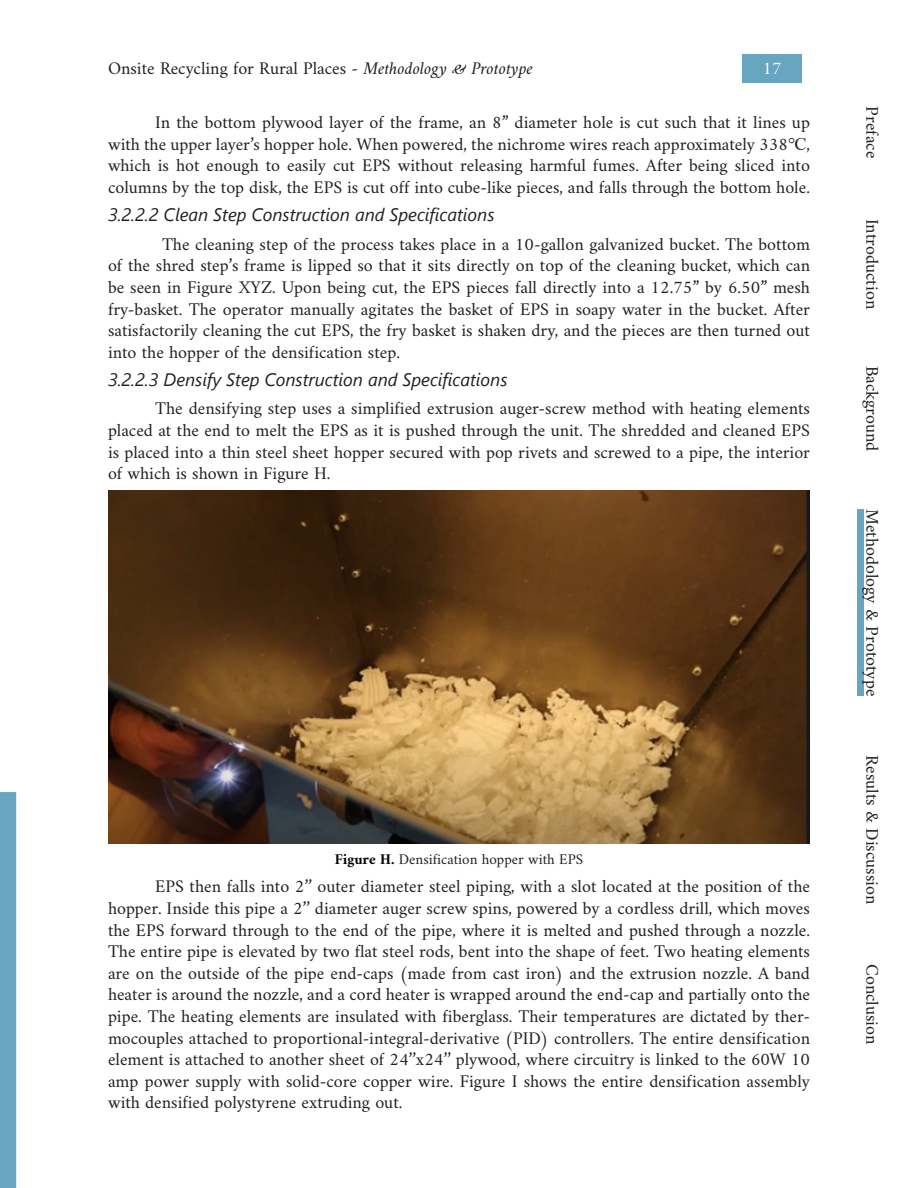
<style>
.page{position:relative;width:918px;height:1188px;background:#fff}
.page>*{position:absolute;margin:0;border:0;box-sizing:border-box;transform-origin:0 0}
.t1{font:18px/21.6px "Amiri";color:#231f20;text-align:justify}
.Subsubsection_Headin{font:italic 18px "Segoe UI";color:#231f20}
.t2{font:18px "Amiri";color:#fff}
.Figure_Caption{font:15px "Amiri";color:#231f20}
.s1{font-style:italic}
.s2{font-family:"Times New Roman"}
.s3{font-weight:700;color:#000}
</style>
<div class="page">
<div style="left:743px;top:55px;width:59px;height:28px;background:#68a5c0"></div>
<div style="left:858px;top:509px;width:6px;height:187px;background:#68a5c0"></div>
<div style="left:0;top:792px;width:16px;height:396px;background:#68a5c0"></div>
<img style="left:108px;top:490px;width:702px;height:354px">
<p class="t1" style="left:108px;top:57px;width:427px">Onsite Recycling for Rural Places - <span class="s1">Methodology &amp; Prototype</span></p>
<p class="t2" style="left:763px;top:57px;width:21px">17</p>
<p class="t1" style="left:108px;top:111px;width:704px;text-indent:47px">In the bottom plywood layer of the frame, an 8” diameter hole is cut such that it lines up with the upper layer’s hopper hole. When powered, the nichrome wires reach approximately 338<span class="s2">℃</span>, which is hot enough to easily cut EPS without releasing harmful fumes. After being sliced into columns by the top disk, the EPS is cut off into cube-like pieces, and falls through the bottom hole.</p>
<p class="Subsubsection_Headin" style="left:108px;top:198px;width:388px">3.2.2.2 Clean Step Construction and Specifications</p>
<p class="t1" style="left:108px;top:233px;width:704px;text-indent:54px">The cleaning step of the process takes place in a 10-gallon galvanized bucket. The bottom of the shred step’s frame is lipped so that it sits directly on top of the cleaning bucket, which can be seen in Figure XYZ. Upon being cut, the EPS pieces fall directly into a 12.75” by 6.50” mesh fry-basket. The operator manually agitates the basket of EPS in soapy water in the bucket. After satisfactorily cleaning the cut EPS, the fry basket is shaken dry, and the pieces are then turned out into the hopper of the densification step.</p>
<p class="Subsubsection_Headin" style="left:108px;top:363px;width:401px">3.2.2.3 Densify Step Construction and Specifications</p>
<p class="t1" style="left:108px;top:397px;width:704px;text-indent:47px">The densifying step uses a simplified extrusion auger-screw method with heating elements placed at the end to melt the EPS as it is pushed through the unit. The shredded and cleaned EPS is placed into a thin steel sheet hopper secured with pop rivets and screwed to a pipe, the interior of which is shown in Figure H.</p>
<p class="Figure_Caption" style="left:335px;top:850px;width:250px"><span class="s3">Figure H.</span> Densification hopper with EPS</p>
<p class="t1" style="left:108px;top:875px;width:704px;text-indent:47px">EPS then falls into 2’’ outer diameter steel piping, with a slot located at the position of the hopper. Inside this pipe a 2’’ diameter auger screw spins, powered by a cordless drill, which moves the EPS forward through to the end of the pipe, where it is melted and pushed through a nozzle.<br>The entire pipe is elevated by two flat steel rods, bent into the shape of feet. Two heating elements are on the outside of the pipe end-caps (made from cast iron) and the extrusion nozzle. A band heater is around the nozzle, and a cord heater is wrapped around the end-cap and partially onto the pipe. The heating elements are insulated with fiberglass. Their temperatures are dictated by ther&shy;mocouples attached to proportional-integral-derivative (PID) controllers. The entire densification element is attached to another sheet of 24’’x24’’ plywood, where circuitry is linked to the 60W 10 amp power supply with solid-core copper wire. Figure I shows the entire densification assembly with densified polystyrene extruding out.</p>
<p class="t1" style="left:883px;top:106px;width:53px;rotate:90deg">Preface</p>
<p class="t1" style="left:883px;top:219px;width:92px;rotate:90deg">Introduction</p>
<p class="t1" style="left:883px;top:366px;width:87px;rotate:90deg">Background</p>
<p class="t1" style="left:883px;top:509px;width:188px;rotate:90deg">Methodology &amp; Prototype</p>
<p class="t1" style="left:883px;top:755px;width:151px;rotate:90deg">Results &amp; Discussion</p>
<p class="t1" style="left:883px;top:964px;width:82px;rotate:90deg">Conclusion</p>
</div>
